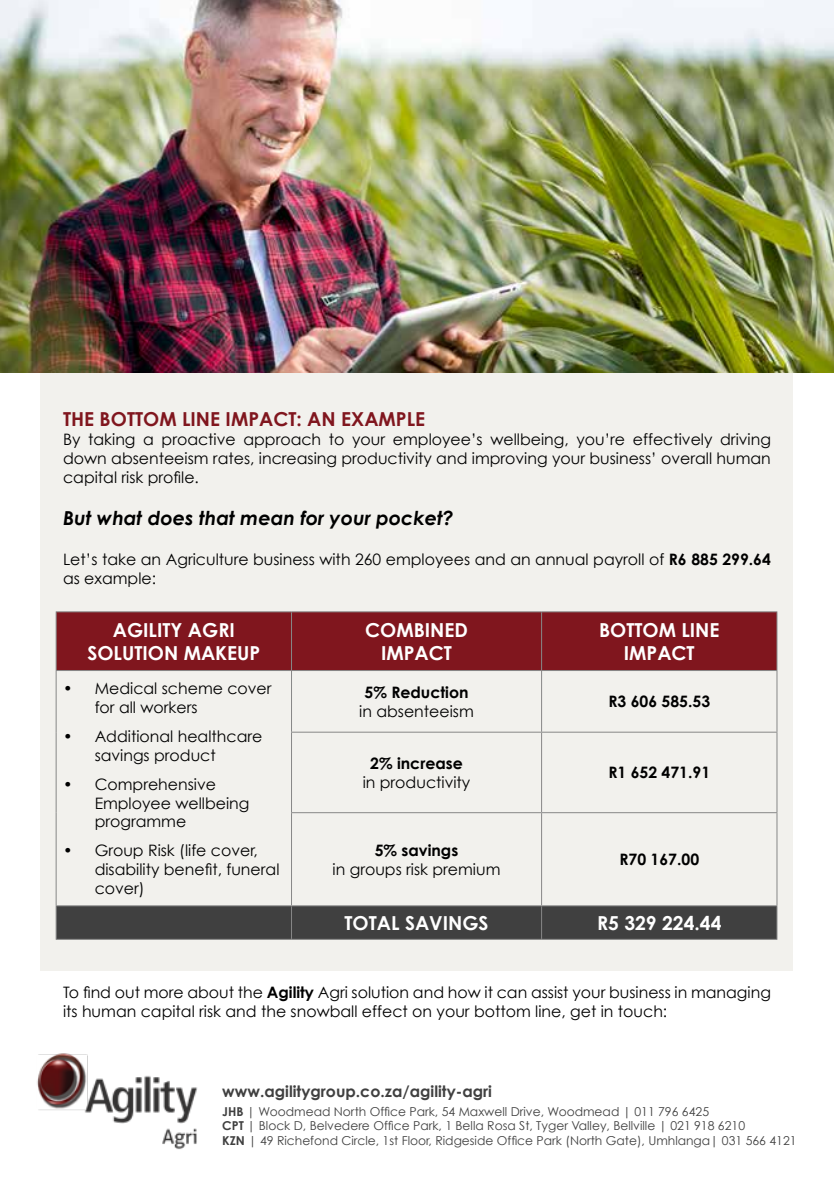
<style>
.page{position:relative;width:834px;height:1191px;background:#fff}
.page>*{position:absolute;margin:0;border:0;box-sizing:border-box;transform-origin:0 0}
.t1{font:700 19.25px/23.1px "Century Gothic";color:#fff;text-align:center}
.t2{font:italic 700 19.25px "Century Gothic";color:#000}
.t3{font:700 19.25px "Century Gothic";color:#80161e}
.t4{font:15.75px/18.9px "Century Gothic";color:#000}
.t5{font:700 15.75px "Century Gothic";color:#000}
.t6{font:700 15.75px "Century Gothic";color:#404040}
.t7{font:12.25px/14.7px "Century Gothic";color:#404040}
.s1{font-weight:700}
</style>
<div class="page">
<div style="left:41px;top:63px;width:752px;height:908px;background:#f2f1ed"></div>
<div style="left:57px;top:612px;width:719px;height:58px;background:#80161e"></div>
<div style="left:57px;top:906px;width:719px;height:33px;background:#404040"></div>
<hr style="left:56px;top:611px;width:235px;height:1px;background:#878787">
<hr style="left:56px;top:612px;width:1px;height:58px;background:#878787">
<hr style="left:291px;top:611px;width:250px;height:1px;background:#878787">
<hr style="left:291px;top:612px;width:1px;height:58px;background:#878787">
<hr style="left:541px;top:611px;width:236px;height:1px;background:#878787">
<hr style="left:541px;top:612px;width:1px;height:58px;background:#878787">
<hr style="left:776px;top:612px;width:1px;height:58px;background:#878787">
<hr style="left:56px;top:670px;width:235px;height:1px;background:#878787">
<hr style="left:56px;top:671px;width:1px;height:61px;background:#878787">
<hr style="left:56px;top:732px;width:1px;height:80px;background:#878787">
<hr style="left:56px;top:812px;width:1px;height:93px;background:#878787">
<hr style="left:56px;top:906px;width:1px;height:33px;background:#878787">
<hr style="left:291px;top:670px;width:250px;height:1px;background:#878787">
<hr style="left:291px;top:671px;width:1px;height:60px;background:#878787">
<hr style="left:541px;top:670px;width:236px;height:1px;background:#878787">
<hr style="left:541px;top:671px;width:1px;height:60px;background:#878787">
<hr style="left:776px;top:671px;width:1px;height:60px;background:#878787">
<hr style="left:291px;top:731px;width:250px;height:1px;background:#878787">
<hr style="left:291px;top:732px;width:1px;height:80px;background:#878787">
<hr style="left:541px;top:731px;width:236px;height:1px;background:#878787">
<hr style="left:541px;top:732px;width:1px;height:80px;background:#878787">
<hr style="left:776px;top:732px;width:1px;height:80px;background:#878787">
<hr style="left:291px;top:812px;width:250px;height:1px;background:#878787">
<hr style="left:291px;top:813px;width:1px;height:92px;background:#878787">
<hr style="left:541px;top:812px;width:236px;height:1px;background:#878787">
<hr style="left:541px;top:813px;width:1px;height:92px;background:#878787">
<hr style="left:776px;top:813px;width:1px;height:92px;background:#878787">
<hr style="left:291px;top:906px;width:1px;height:33px;background:#878787">
<hr style="left:541px;top:906px;width:1px;height:33px;background:#878787">
<hr style="left:776px;top:906px;width:1px;height:33px;background:#878787">
<hr style="left:56px;top:905px;width:235px;height:1px;background:#878787">
<hr style="left:291px;top:905px;width:250px;height:1px;background:#878787">
<hr style="left:541px;top:905px;width:236px;height:1px;background:#878787">
<hr style="left:56px;top:939px;width:235px;height:1px;background:#878787">
<hr style="left:291px;top:939px;width:250px;height:1px;background:#878787">
<hr style="left:541px;top:939px;width:236px;height:1px;background:#878787">
<img style="left:37px;top:1053px;width:161px;height:97px">
<img style="left:0;top:0;width:833px;height:372px">
<p class="t3" style="left:63px;top:407px;width:363px">THE BOTTOM LINE IMPACT: AN EXAMPLE</p>
<p class="t4" style="left:63px;top:430px;width:709px;text-align:justify">By taking a proactive approach to your employee’s wellbeing, you’re effectively driving down absenteeism rates, increasing productivity and improving your business’ overall human capital risk profile.</p>
<p class="t2" style="left:63px;top:506px;width:392px">But what does that mean for your pocket?</p>
<p class="t4" style="left:63px;top:549px;width:709px">Let’s take an Agriculture business with 260 employees and an annual payroll of <span class="s1">R6 885 299.64 </span>as example:</p>
<p class="t1" style="left:87px;top:618px;width:174px">AGILITY AGRI<br>SOLUTION MAKEUP</p>
<p class="t1" style="left:365px;top:618px;width:104px">COMBINED<br>IMPACT</p>
<p class="t1" style="left:599px;top:618px;width:122px">BOTTOM LINE<br>IMPACT</p>
<p class="t4" style="left:95px;top:679px;width:178px;text-indent:-32px">• Medical scheme cover for all workers</p>
<p class="t4" style="left:95px;top:726px;width:169px;text-indent:-32px">• Additional healthcare savings product</p>
<p class="t4" style="left:95px;top:774px;width:156px;text-indent:-32px">• Comprehensive<br>Employee wellbeing programme</p>
<p class="t4" style="left:95px;top:841px;width:186px;text-indent:-32px">• Group Risk (life cover, disability benefit, funeral cover)</p>
<p class="t5" style="left:364px;top:682px;width:105px">5% Reduction</p>
<p class="t4" style="left:359px;top:701px;width:116px">in absenteeism</p>
<p class="t5" style="left:608px;top:691px;width:103px">R3 606 585.53</p>
<p class="t5" style="left:370px;top:753px;width:94px">2% increase</p>
<p class="t4" style="left:362px;top:772px;width:109px">in productivity</p>
<p class="t5" style="left:608px;top:762px;width:103px">R1 652 471.91</p>
<p class="t5" style="left:375px;top:840px;width:85px">5% savings</p>
<p class="t4" style="left:332px;top:859px;width:169px">in groups risk premium</p>
<p class="t5" style="left:619px;top:849px;width:81px">R70 167.00</p>
<p class="t1" style="left:344px;top:910px;width:145px">TOTAL SAVINGS</p>
<p class="t1" style="left:597px;top:910px;width:126px">R5 329 224.44</p>
<p class="t4" style="left:63px;top:982px;width:709px">To find out more about the <span class="s1">Agility</span> Agri solution and how it can assist your business in managing its human capital risk and the snowball effect on your bottom line, get in touch:</p>
<p class="t6" style="left:222px;top:1081px;width:271px">www.agilitygroup.co.za/agility-agri</p>
<p class="t7" style="left:222px;top:1103px;width:575px"><span class="s1">JHB</span> | Woodmead North Office Park, 54 Maxwell Drive, Woodmead | 011 796 6425<br><span class="s1">CPT</span> | Block D, Belvedere Office Park, 1 Bella Rosa St, Tyger Valley, Bellville | 021 918 6210<br><span class="s1">KZN</span> | 49 Richefond Circle, 1st Floor, Ridgeside Office Park (North Gate), Umhlanga| 031 566 4121</p>
</div>
